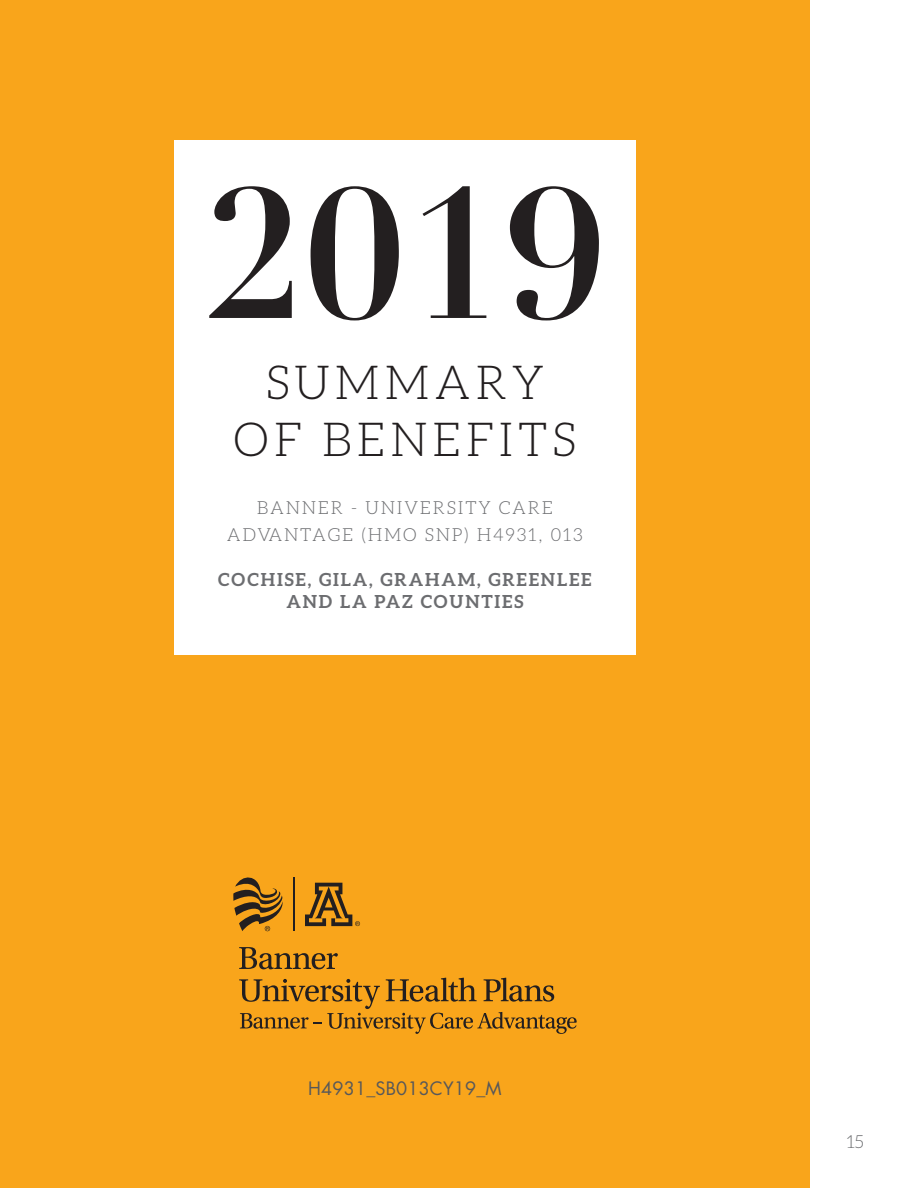
<style>
.page{position:relative;width:918px;height:1188px;background:#fff}
.page>*{position:absolute;margin:0;border:0;box-sizing:border-box;transform-origin:0 0}
.t1{font:700 180.9px "Didot LT Std";color:#231f20}
.t2{font:300 46.95px/56.4px "Aleo";letter-spacing:.1em;color:#231f20;text-align:center}
.t3{font:300 18px/27px "Aleo";letter-spacing:.1em;color:#6c6d70;text-align:center}
.t4{font:700 18px/21.6px "Aleo";letter-spacing:.1em;color:#6c6d70;text-align:center}
.t5{font:18px "Futura Std";letter-spacing:.01em;color:#57585a}
</style>
<div class="page">
<div style="left:0;top:0;width:810px;height:1188px;background:#f9a51b"></div>
<div style="left:174px;top:141px;width:462px;height:514px;background:#fff"></div>
<hr style="left:293px;top:878px;width:2px;height:53px;background:#231f20">
<svg style="left:305px;top:883px;width:55px;height:43px"></svg>
<svg style="left:233px;top:877px;width:50px;height:54px"></svg>
<svg style="left:239px;top:947px;width:99px;height:22px"></svg>
<svg style="left:239px;top:978px;width:338px;height:56px"></svg>
<h1 class="t1" style="left:204px;top:143px;width:404px">2019</h1>
<h1 class="t2" style="left:234px;top:354px;width:344px">SUMMARY<br>OF BENEFITS</h1>
<h1 class="t3" style="left:227px;top:495px;width:358px">BANNER - UNIVERSITY CARE<br>ADVANTAGE (HMO SNP) H4931, 013</h1>
<h1 class="t4" style="left:218px;top:569px;width:375px">COCHISE, GILA, GRAHAM, GREENLEE<br>AND LA PAZ COUNTIES</h1>
<p class="t5" style="left:308px;top:1077px;width:195px">H4931_SB013CY19_M</p>
<p class="t3" style="left:847px;top:1129px;width:19px">15</p>
</div>
